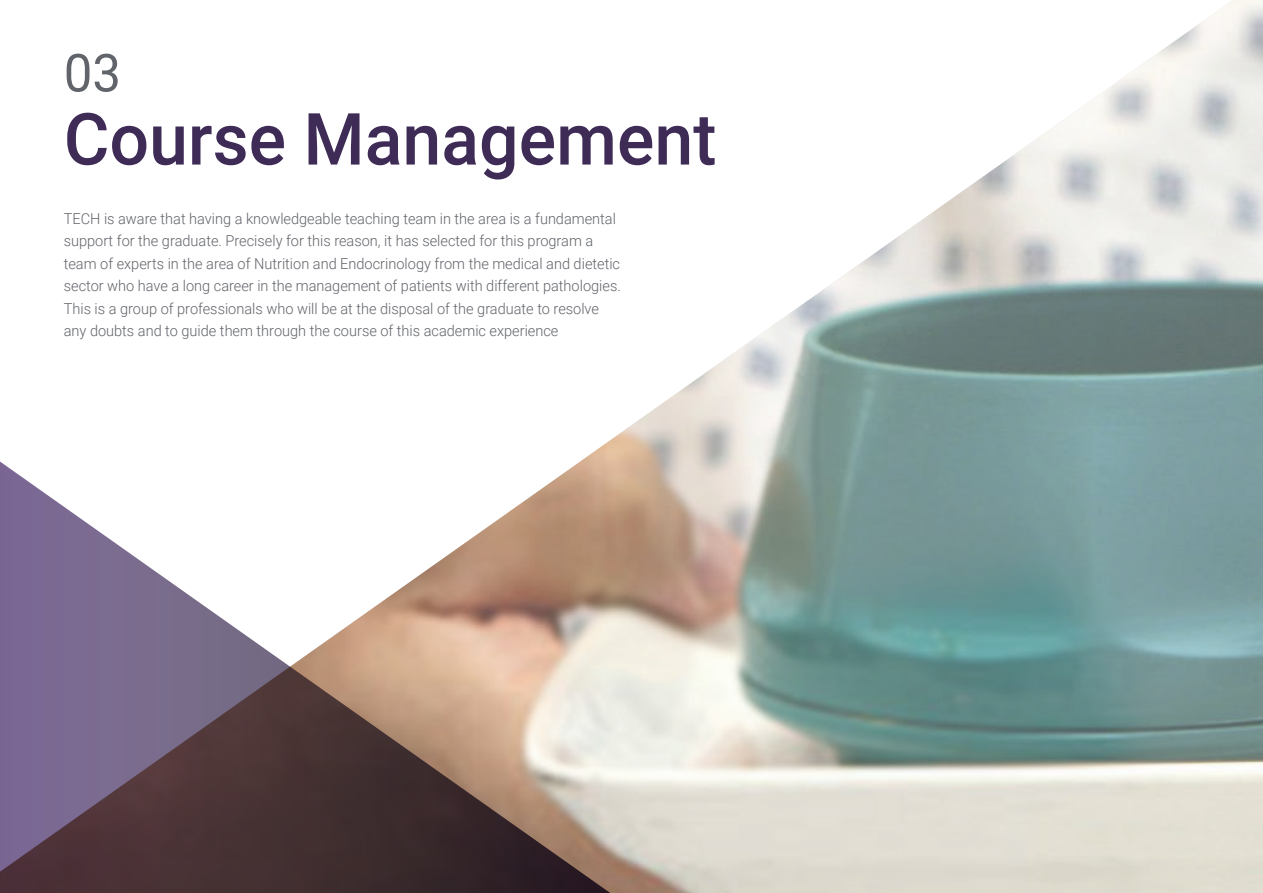
<style>
.page{position:relative;width:1263px;height:893px;background:#fff}
.page>*{position:absolute;margin:0;border:0;box-sizing:border-box;transform-origin:0 0}
.t1{font:500 72px "Roboto";color:#3e2b56}
.t2{font:52.5px "Roboto";color:#61646a}
.t3{font:300 15px/22.5px "Roboto";color:#61646a}
</style>
<div class="page">
<img style="left:602px;top:0;width:661px;height:893px">
<svg style="left:0;top:446px;width:640px;height:447px"></svg>
<h2 class="t2" style="left:64px;top:36px;width:59px">03</h2>
<h1 class="t1" style="left:64px;top:89px;width:654px">Course Management</h1>
<p class="t3" style="left:64px;top:207px;width:558px">TECH is aware that having a knowledgeable teaching team in the area is a fundamental support for the graduate. Precisely for this reason, it has selected for this program a team of experts in the area of Nutrition and Endocrinology from the medical and dietetic sector who have a long career in the management of patients with different pathologies.<br>This is a group of professionals who will be at the disposal of the graduate to resolve any doubts and to guide them through the course of this academic experience</p>
</div>
